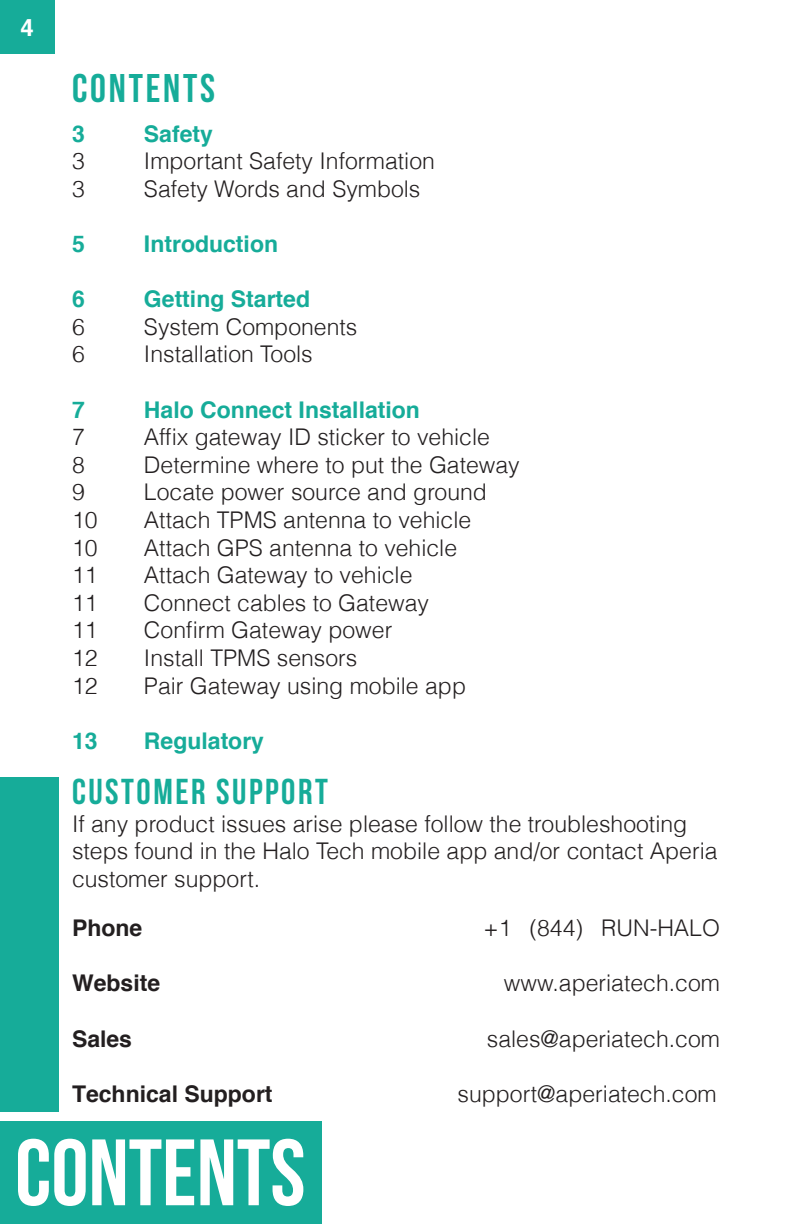
<style>
.page{position:relative;width:792px;height:1224px;background:#fff}
.page>*{position:absolute;margin:0;border:0;box-sizing:border-box;transform-origin:0 0}
.t1{font:40px "Bebas Neue";letter-spacing:.07em;color:#16ac99}
.t2{font:36px "Bebas Neue";letter-spacing:.07em;color:#16ac99}
.t3{font:700 24px "Helvetica";color:#fff}
.t4{font:300 23px/27.6px "Helvetica";color:#231f20}
.t5{font:700 23px "Helvetica";color:#16ac99}
.t6{font:700 23px "Helvetica";color:#231f20}
</style>
<div class="page">
<div style="left:0;top:777px;width:58px;height:334px;background:#16ac99"></div>
<div style="left:0;top:1121px;width:321px;height:103px;background:#16ac99"></div>
<svg style="left:18px;top:1139px;width:285px;height:67px"></svg>
<div style="left:0;top:0;width:54px;height:54px;background:#16ac99"></div>
<p class="t3" style="left:20px;top:12px;width:15px">4</p>
<p class="t1" style="left:72px;top:66px;width:145px">CONTENTS</p>
<p class="t5" style="left:72px;top:119px;width:14px">3</p>
<p class="t5" style="left:144px;top:119px;width:71px">Safety</p>
<p class="t4" style="left:72px;top:146px;width:14px">3</p>
<p class="t4" style="left:144px;top:146px;width:292px">Important Safety Information</p>
<p class="t4" style="left:72px;top:174px;width:14px">3</p>
<p class="t4" style="left:144px;top:174px;width:278px">Safety Words and Symbols</p>
<p class="t5" style="left:72px;top:229px;width:14px">5</p>
<p class="t5" style="left:144px;top:229px;width:136px">Introduction</p>
<p class="t5" style="left:72px;top:285px;width:14px">6</p>
<p class="t5" style="left:144px;top:285px;width:168px">Getting Started</p>
<p class="t4" style="left:72px;top:312px;width:14px">6</p>
<p class="t4" style="left:144px;top:312px;width:215px">System Components</p>
<p class="t4" style="left:72px;top:339px;width:14px">6</p>
<p class="t4" style="left:144px;top:339px;width:170px">Installation Tools</p>
<p class="t5" style="left:72px;top:395px;width:14px">7</p>
<p class="t5" style="left:144px;top:395px;width:278px">Halo Connect Installation</p>
<p class="t4" style="left:72px;top:422px;width:14px">7</p>
<p class="t4" style="left:144px;top:422px;width:347px">Affix gateway ID sticker to vehicle</p>
<p class="t4" style="left:72px;top:450px;width:14px">8</p>
<p class="t4" style="left:144px;top:450px;width:377px">Determine where to put the Gateway</p>
<p class="t4" style="left:72px;top:477px;width:14px">9</p>
<p class="t4" style="left:144px;top:477px;width:345px">Locate power source and ground</p>
<p class="t4" style="left:72px;top:505px;width:27px">10</p>
<p class="t4" style="left:144px;top:505px;width:329px">Attach TPMS antenna to vehicle</p>
<p class="t4" style="left:72px;top:533px;width:27px">10</p>
<p class="t4" style="left:144px;top:533px;width:315px">Attach GPS antenna to vehicle</p>
<p class="t4" style="left:72px;top:560px;width:27px">11</p>
<p class="t4" style="left:144px;top:560px;width:270px">Attach Gateway to vehicle</p>
<p class="t4" style="left:72px;top:588px;width:27px">11</p>
<p class="t4" style="left:144px;top:588px;width:287px">Connect cables to Gateway</p>
<p class="t4" style="left:72px;top:615px;width:27px">11</p>
<p class="t4" style="left:144px;top:615px;width:250px">Confirm Gateway power</p>
<p class="t4" style="left:72px;top:643px;width:27px">12</p>
<p class="t4" style="left:144px;top:643px;width:215px">Install TPMS sensors</p>
<p class="t4" style="left:72px;top:671px;width:27px">12</p>
<p class="t4" style="left:144px;top:671px;width:324px">Pair Gateway using mobile app</p>
<p class="t5" style="left:72px;top:726px;width:27px">13</p>
<p class="t5" style="left:144px;top:726px;width:122px">Regulatory</p>
<p class="t2" style="left:72px;top:772px;width:257px">CUSTOMER SUPPORT</p>
<p class="t4" style="left:72px;top:809px;width:647px">If any product issues arise please follow the troubleshooting steps found in the Halo Tech mobile app and/or contact Aperia customer support.</p>
<p class="t6" style="left:72px;top:913px;width:72px">Phone</p>
<p class="t4" style="left:484px;top:913px;width:238px">+1 (844) RUN-HALO</p>
<p class="t6" style="left:72px;top:969px;width:90px">Website</p>
<p class="t4" style="left:504px;top:968px;width:218px">www.aperiatech.com</p>
<p class="t6" style="left:72px;top:1024px;width:62px">Sales</p>
<p class="t4" style="left:487px;top:1023px;width:235px">sales@aperiatech.com</p>
<p class="t6" style="left:72px;top:1079px;width:202px">Technical Support</p>
<p class="t4" style="left:458px;top:1079px;width:261px">support@aperiatech.com</p>
</div>
